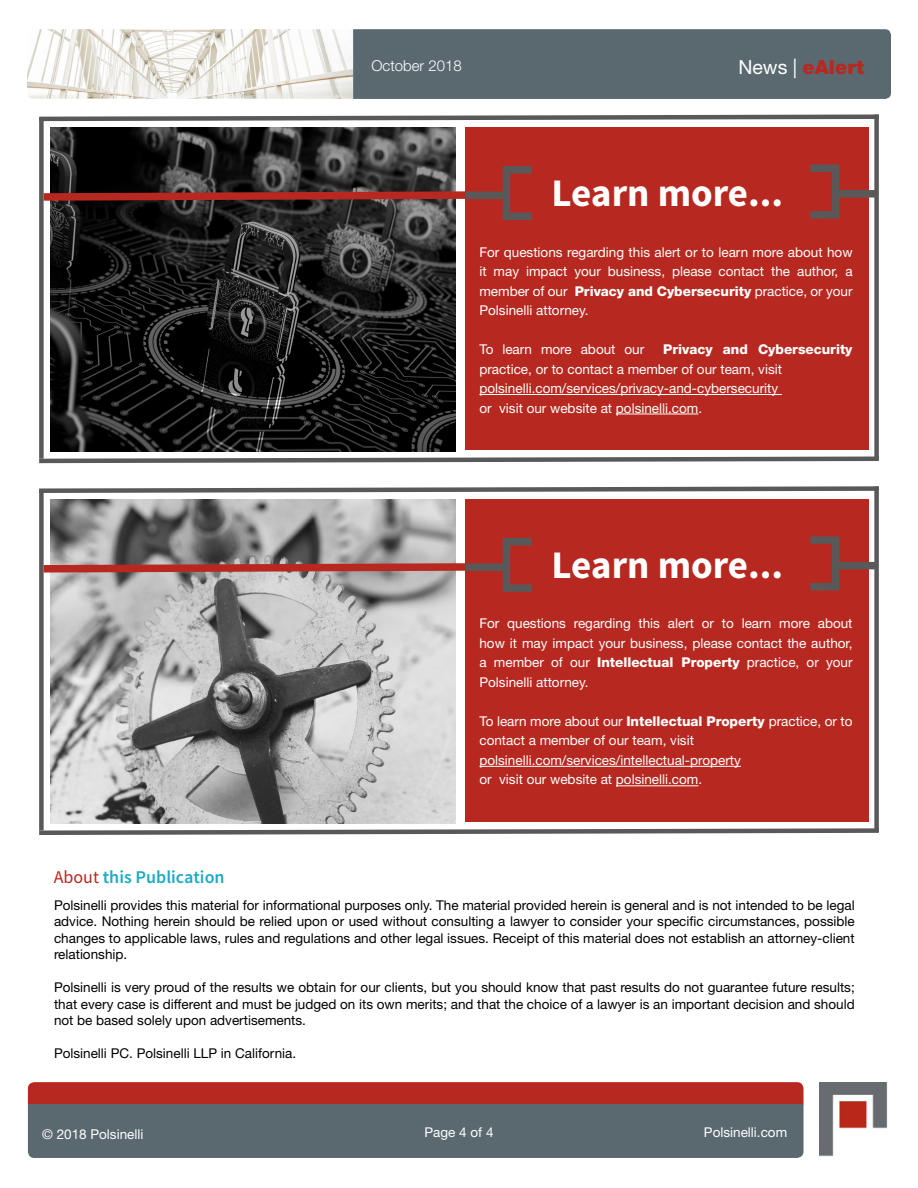
<style>
.page{position:relative;width:918px;height:1188px;background:#fff}
.page>*{position:absolute;margin:0;border:0;box-sizing:border-box;transform-origin:0 0}
.t1{font:700 39px "Source Sans Pro";color:#fff}
.t2{font:900 19.5px "Helvetica Neue LT Std";color:#b72920}
.t3{font:600 18px "Source Sans Pro";color:#1bacc4}
.t4{font:300 15px "Helvetica Neue LT Std";color:#fff}
.t5{font:13.5px/19.5px "Helvetica Neue LT Std";color:#fff;text-align:justify}
.t6{font:13.5px/16.5px "Helvetica Neue LT Std";color:#000;text-align:justify}
.t7{font:800 13.5px "Helvetica Neue LT Std";color:#fff}
.s1{font-weight:400;color:#fff}
.s2{font-weight:800}
.s3{font-weight:400;color:#b72920}
</style>
<div class="page">
<img style="left:820px;top:1082px;width:67px;height:75px">
<div style="left:835px;top:1133px;width:54px;height:26px;background:#fff"></div>
<svg style="left:28px;top:1082px;width:776px;height:76px;background:#755659"></svg>
<div style="left:466px;top:127px;width:403px;height:323px;background:#b72920"></div>
<hr style="left:479px;top:394px;width:303px;height:1px;background:#fff">
<hr style="left:616px;top:414px;width:82px;height:1px;background:#fff">
<img style="left:51px;top:127px;width:405px;height:324px">
<svg style="left:39px;top:114px;width:840px;height:8px"></svg>
<div style="left:39px;top:118px;width:5px;height:341px;background:#595959"></div>
<svg style="left:39px;top:454px;width:840px;height:10px"></svg>
<div style="left:874px;top:115px;width:5px;height:345px;background:#595959"></div>
<svg style="left:39px;top:188px;width:435px;height:16px;background:#702e29"></svg>
<div style="left:466px;top:192px;width:39px;height:7px;background:#595959"></div>
<div style="left:503px;top:166px;width:7px;height:54px;background:#595959"></div>
<div style="left:510px;top:166px;width:22px;height:8px;background:#595959"></div>
<div style="left:510px;top:213px;width:22px;height:7px;background:#595959"></div>
<div style="left:838px;top:190px;width:39px;height:8px;background:#595959"></div>
<div style="left:832px;top:165px;width:7px;height:54px;background:#595959"></div>
<div style="left:810px;top:165px;width:22px;height:7px;background:#595959"></div>
<div style="left:810px;top:211px;width:22px;height:8px;background:#595959"></div>
<div style="left:466px;top:499px;width:403px;height:323px;background:#b72920"></div>
<hr style="left:479px;top:766px;width:262px;height:1px;background:#fff">
<hr style="left:616px;top:785px;width:82px;height:1px;background:#fff">
<img style="left:51px;top:499px;width:405px;height:324px">
<svg style="left:39px;top:486px;width:835px;height:7px"></svg>
<div style="left:39px;top:490px;width:5px;height:341px;background:#595959"></div>
<svg style="left:39px;top:826px;width:840px;height:9px"></svg>
<div style="left:874px;top:486px;width:5px;height:346px;background:#595959"></div>
<svg style="left:39px;top:559px;width:427px;height:17px;background:#a96b67"></svg>
<div style="left:466px;top:563px;width:39px;height:8px;background:#595959"></div>
<div style="left:503px;top:538px;width:7px;height:54px;background:#595959"></div>
<div style="left:510px;top:538px;width:22px;height:7px;background:#595959"></div>
<div style="left:510px;top:584px;width:22px;height:8px;background:#595959"></div>
<div style="left:838px;top:562px;width:39px;height:7px;background:#595959"></div>
<div style="left:832px;top:536px;width:7px;height:54px;background:#595959"></div>
<div style="left:810px;top:536px;width:22px;height:8px;background:#595959"></div>
<div style="left:810px;top:583px;width:22px;height:7px;background:#595959"></div>
<img style="left:27px;top:29px;width:326px;height:70px">
<div style="left:353px;top:29px;width:538px;height:70px;background:#5a6870"></div>
<p class="t4" style="left:372px;top:56px;width:92px">October 2018</p>
<h2 class="t2" style="left:738px;top:56px;width:127px"><span class="s1">News |</span> eAlert</h2>
<h1 class="t1" style="left:552px;top:168px;width:233px">Learn more...</h1>
<p class="t5" style="left:479px;top:242px;width:375px">For questions regarding this alert or to learn more about how it may impact your business, please contact the author, a member of our <span class="s2">Privacy and Cybersecurity</span> practice, or your Polsinelli attorney.</p>
<p class="t5" style="left:479px;top:339px;width:166px">To learn more about our</p>
<p class="t7" style="left:663px;top:341px;width:191px">Privacy and Cybersecurity</p>
<p class="t5" style="left:479px;top:359px;width:304px;text-align:left">practice, or to contact a member of our team, visit polsinelli.com/services/privacy-and-cybersecurity or visit our website at polsinelli.com.</p>
<h1 class="t1" style="left:552px;top:540px;width:233px">Learn more...</h1>
<p class="t5" style="left:479px;top:614px;width:375px">For questions regarding this alert or to learn more about how it may impact your business, please contact the author, a member of our <span class="s2">Intellectual Property</span> practice, or your Polsinelli attorney.</p>
<p class="t5" style="left:479px;top:711px;width:375px;text-align:left">To learn more about our <span class="s2">Intellectual Property</span> practice, or to contact a member of our team, visit polsinelli.com/services/intellectual-property<br>or visit our website at polsinelli.com.</p>
<h3 class="t3" style="left:54px;top:866px;width:172px"><span class="s3">About</span> this Publication</h3>
<p class="t6" style="left:54px;top:897px;width:802px">Polsinelli provides this material for informational purposes only. The material provided herein is general and is not intended to be legal advice. Nothing herein should be relied upon or used without consulting a lawyer to consider your specific circumstances, possible changes to applicable laws, rules and regulations and other legal issues. Receipt of this material does not establish an attorney-client relationship.</p>
<p class="t6" style="left:54px;top:979px;width:802px">Polsinelli is very proud of the results we obtain for our clients, but you should know that past results do not guarantee future results; that every case is different and must be judged on its own merits; and that the choice of a lawyer is an important decision and should not be based solely upon advertisements.</p>
<p class="t6" style="left:54px;top:1045px;width:244px">Polsinelli PC. Polsinelli LLP in California.</p>
<p class="t5" style="left:424px;top:1123px;width:71px">Page 4 of 4</p>
<p class="t5" style="left:42px;top:1124px;width:103px">© 2018 Polsinelli</p>
<p class="t5" style="left:704px;top:1123px;width:85px">Polsinelli.com</p>
</div>
